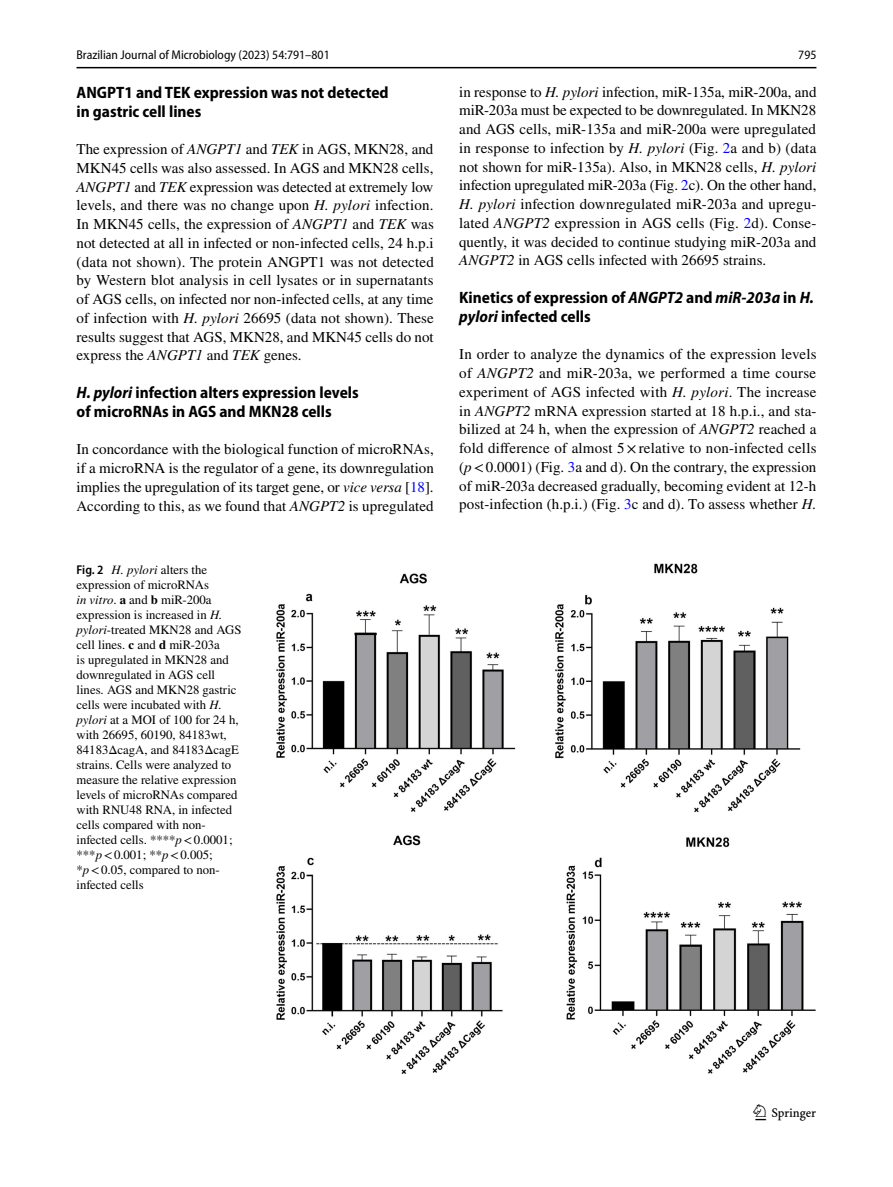
<style>
.page{position:relative;width:893px;height:1187px;background:#fff}
.page>*{position:absolute;margin:0;border:0;box-sizing:border-box;transform-origin:0 0}
.t1{font:22.5px "Springnew Regular 3";color:#000}
.t2{font:700 semi-condensed 16.5px/18.8px "Myriad Pro";color:#000}
.t3{font:15px/18.8px "STIX";letter-spacing:.005em;color:#000;text-align:justify}
.t4{font:12.75px/15px "STIX";color:#000}
.t5{font:semi-condensed 12.75px "Myriad Pro";color:#000}
.s1{font-style:italic}
.s2{color:#00f}
.s3{font-family:"Myriad Pro";font-weight:600;font-stretch:semi-condensed}
.s4{font-weight:700}
</style>
<div class="page">
<hr style="left:77px;top:67px;width:739px;height:1px;background:#000">
<img style="left:276px;top:564px;width:540px;height:509px">
<p class="t5" style="left:77px;top:48px;width:255px">Brazilian Journal of Microbiology (2023) 54:791–801</p>
<p class="t5" style="left:798px;top:48px;width:20px">795</p>
<p class="t2" style="left:77px;top:83px;width:314px">ANGPT1 and TEK expression was not detected in gastric cell lines</p>
<p class="t3" style="left:77px;top:141px;width:359px">The expression of <span class="s1">ANGPT1</span> and <span class="s1">TEK</span> in AGS, MKN28, and MKN45 cells was also assessed. In AGS and MKN28 cells, <span class="s1">ANGPT1</span> and <span class="s1">TEK</span> expression was detected at extremely low levels, and there was no change upon <span class="s1">H. pylori</span> infection.<br>In MKN45 cells, the expression of <span class="s1">ANGPT1</span> and <span class="s1">TEK</span> was not detected at all in infected or non-infected cells, 24 h.p.i (data not shown). The protein ANGPT1 was not detected by Western blot analysis in cell lysates or in supernatants of AGS cells, on infected nor non-infected cells, at any time of infection with <span class="s1">H. pylori</span> 26695 (data not shown). These results suggest that AGS, MKN28, and MKN45 cells do not express the <span class="s1">ANGPT1</span> and <span class="s1">TEK</span> genes.</p>
<p class="t2" style="left:77px;top:383px;width:284px"><span class="s1">H. pylori</span> infection alters expression levels of microRNAs in AGS and MKN28 cells</p>
<p class="t3" style="left:77px;top:441px;width:359px">In concordance with the biological function of microRNAs, if a microRNA is the regulator of a gene, its downregulation implies the upregulation of its target gene, or <span class="s1">vice versa</span> [<span class="s2">18</span>].<br>According to this, as we found that <span class="s1">ANGPT2</span> is upregulated</p>
<p class="t4" style="left:77px;top:562px;width:167px"><span class="s3">Fig. 2</span> <span class="s1">H. pylori</span> alters the expression of microRNAs<br><span class="s1">in vitro</span>. <span class="s4">a</span> and <span class="s4">b</span> miR-200a expression is increased in <span class="s1">H. pylori</span>-treated MKN28 and AGS cell lines. <span class="s4">c</span> and <span class="s4">d</span> miR-203a<br>is upregulated in MKN28 and downregulated in AGS cell lines. AGS and MKN28 gastric cells were incubated with <span class="s1">H. pylori</span> at a MOI of 100 for 24 h, with 26695, 60190, 84183wt,<br>84183ΔcagA, and 84183ΔcagE strains. Cells were analyzed to measure the relative expression levels of microRNAs compared with RNU48 RNA, in infected cells compared with non&shy;infected cells. ****<span class="s1">p</span>&lt;0.0001; ***<span class="s1">p</span>&lt;0.001; **<span class="s1">p</span>&lt;0.005; *<span class="s1">p</span>&lt;0.05, compared to non&shy;infected cells</p>
<p class="t3" style="left:459px;top:83px;width:359px">in response to <span class="s1">H. pylori</span> infection, miR-135a, miR-200a, and miR-203a must be expected to be downregulated. In MKN28 and AGS cells, miR-135a and miR-200a were upregulated in response to infection by <span class="s1">H. pylori</span> (Fig. <span class="s2">2</span>a and b) (data not shown for miR-135a). Also, in MKN28 cells, <span class="s1">H. pylori </span>infection upregulated miR-203a (Fig. <span class="s2">2</span>c). On the other hand, <span class="s1">H. pylori</span> infection downregulated miR-203a and upregu&shy;lated <span class="s1">ANGPT2</span> expression in AGS cells (Fig. <span class="s2">2</span>d). Conse&shy;quently, it was decided to continue studying miR-203a and <span class="s1">ANGPT2</span> in AGS cells infected with 26695 strains.</p>
<p class="t2" style="left:459px;top:288px;width:356px">Kinetics of expression of <span class="s1">ANGPT2</span> and <span class="s1">miR‑203a</span> in <span class="s1">H. pylori</span> infected cells</p>
<p class="t3" style="left:459px;top:346px;width:359px">In order to analyze the dynamics of the expression levels of <span class="s1">ANGPT2</span> and miR-203a, we performed a time course experiment of AGS infected with <span class="s1">H. pylori</span>. The increase in <span class="s1">ANGPT2</span> mRNA expression started at 18 h.p.i., and sta&shy;bilized at 24 h, when the expression of <span class="s1">ANGPT2</span> reached a fold difference of almost 5×relative to non-infected cells (<span class="s1">p</span>&lt;0.0001) (Fig. <span class="s2">3</span>a and d). On the contrary, the expression of miR-203a decreased gradually, becoming evident at 12-h post-infection (h.p.i.) (Fig. <span class="s2">3</span>c and d). To assess whether <span class="s1">H.</span></p>
<h1 class="t1" style="left:755px;top:1104px;width:62px">1 3</h1>
</div>
